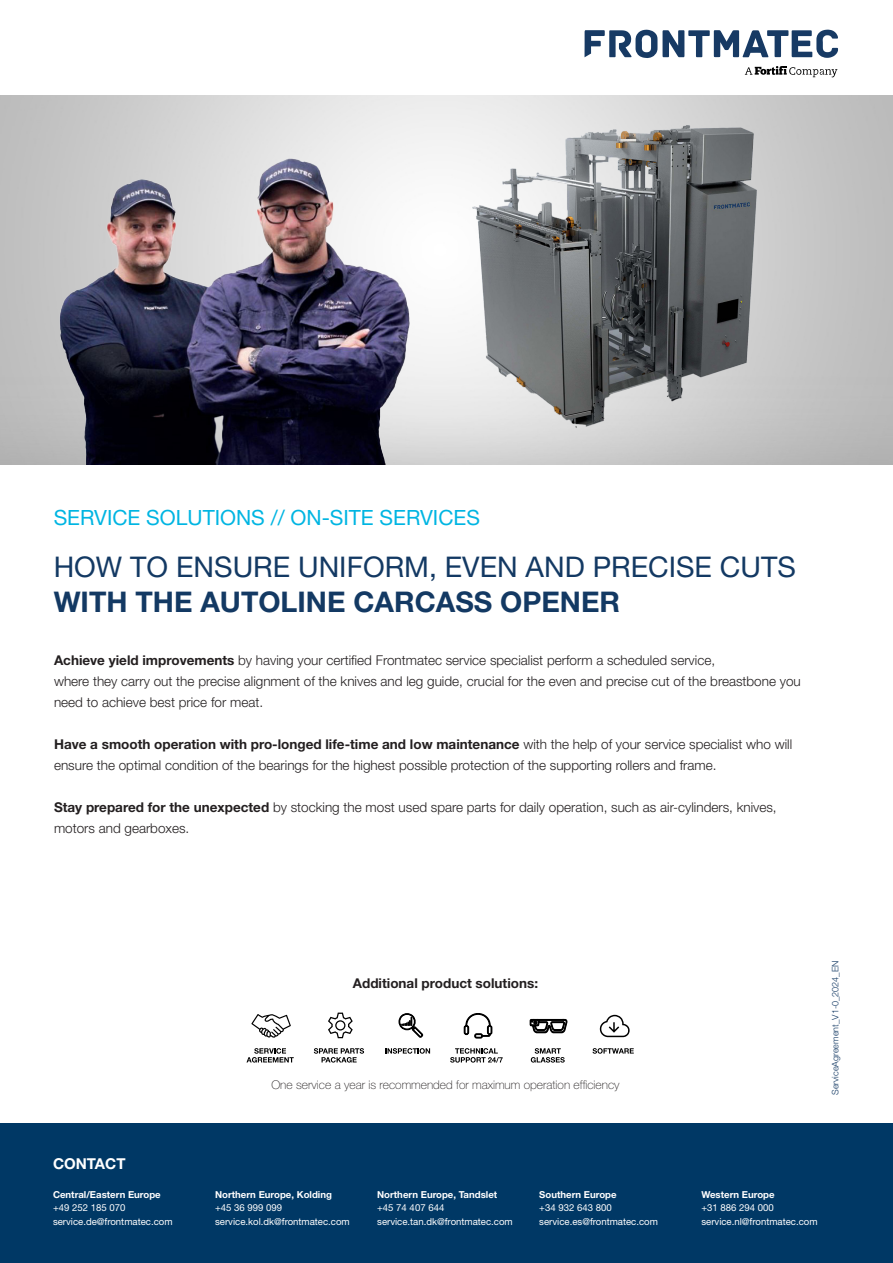
<style>
.page{position:relative;width:893px;height:1263px;background:#fff}
.page>*{position:absolute;margin:0;border:0;box-sizing:border-box;transform-origin:0 0}
.t1{font:28.5px "Helvetica Neue LT Std";color:#133963}
.t2{font:700 28.5px "Helvetica Neue LT Std";color:#133963}
.t3{font:21px "Helvetica Neue LT Std";color:#00b5e2}
.t4{font:700 15px "Helvetica Neue LT Std";color:#fff}
.t5{font:300 13.5px/21px "Helvetica Neue LT Std";color:#231f20}
.t6{font:700 13.5px "Helvetica Neue LT Std";color:#231f20}
.t7{font:100 12px "Helvetica Neue LT Std";color:#231f20}
.t8{font:9.6px/13.5px "Helvetica Neue LT Std";color:#fff}
.t9{font:700 9.6px "Helvetica Neue LT Std";color:#fff}
.t10{font:300 9px "Helvetica Neue LT Std";color:#133963}
.s1{font-weight:700}
</style>
<div class="page">
<svg style="left:663px;top:30px;width:175px;height:28px"></svg>
<svg style="left:584px;top:30px;width:73px;height:28px"></svg>
<svg style="left:745px;top:66px;width:92px;height:11px"></svg>
<img style="left:54px;top:127px;width:359px;height:337px">
<div style="left:0;top:1124px;width:893px;height:139px;background:#003865"></div>
<svg style="left:246px;top:1048px;width:48px;height:14px"></svg>
<svg style="left:314px;top:1048px;width:50px;height:14px"></svg>
<svg style="left:385px;top:1048px;width:45px;height:6px"></svg>
<svg style="left:450px;top:1048px;width:53px;height:14px"></svg>
<svg style="left:328px;top:1012px;width:25px;height:26px"></svg>
<svg style="left:251px;top:1014px;width:40px;height:24px"></svg>
<div style="left:464px;top:1025px;width:5px;height:10px;border:1px solid #000;border-radius:2px"></div>
<div style="left:487px;top:1025px;width:5px;height:10px;border:1px solid #000;border-radius:2px"></div>
<svg style="left:465px;top:1013px;width:26px;height:25px"></svg>
<div style="left:474px;top:1033px;width:9px;height:5px;border:1px solid #000;border-radius:2px"></div>
<svg style="left:399px;top:1013px;width:24px;height:24px"></svg>
<svg style="left:531px;top:1048px;width:34px;height:14px"></svg>
<svg style="left:592px;top:1048px;width:42px;height:6px"></svg>
<svg style="left:599px;top:1015px;width:31px;height:22px"></svg>
<svg style="left:530px;top:1019px;width:37px;height:14px"></svg>
<img style="left:442px;top:115px;width:371px;height:349px">
<h2 class="t3" style="left:54px;top:505px;width:428px">SERVICE SOLUTIONS // ON-SITE SERVICES</h2>
<p class="t1" style="left:54px;top:550px;width:744px">HOW TO ENSURE UNIFORM, EVEN AND PRECISE CUTS</p>
<p class="t2" style="left:54px;top:584px;width:568px">WITH THE AUTOLINE CARCASS OPENER</p>
<p class="t5" style="left:54px;top:649px;width:663px"><span class="s1">Achieve yield improvements</span> by having your certified Frontmatec service specialist perform a scheduled service,</p>
<p class="t5" style="left:54px;top:670px;width:748px">where they carry out the precise alignment of the knives and leg guide, crucial for the even and precise cut of the breastbone you need to achieve best price for meat.</p>
<p class="t5" style="left:54px;top:733px;width:740px"><span class="s1">Have a smooth operation with pro-longed life-time and low maintenance</span> with the help of your service specialist who will ensure the optimal condition of the bearings for the highest possible protection of the supporting rollers and frame.</p>
<p class="t5" style="left:54px;top:796px;width:724px"><span class="s1">Stay prepared for the unexpected</span> by stocking the most used spare parts for daily operation, such as air-cylinders, knives, motors and gearboxes.</p>
<p class="t4" style="left:53px;top:1154px;width:74px">CONTACT</p>
<p class="t9" style="left:53px;top:1188px;width:109px">Central/Eastern Europe</p>
<p class="t8" style="left:53px;top:1201px;width:121px">+49 252 185 070 service.de@frontmatec.com</p>
<p class="t6" style="left:353px;top:975px;width:187px">Additional product solutions:</p>
<p class="t7" style="left:271px;top:1077px;width:350px">One service a year is recommended for maximum operation efficiency</p>
<p class="t9" style="left:215px;top:1188px;width:118px">Northern Europe, Kolding</p>
<p class="t8" style="left:215px;top:1201px;width:136px">+45 36 999 099 service.kol.dk@frontmatec.com</p>
<p class="t9" style="left:377px;top:1188px;width:122px">Northern Europe, Tandslet</p>
<p class="t8" style="left:377px;top:1201px;width:137px">+45 74 407 644 service.tan.dk@frontmatec.com</p>
<p class="t9" style="left:539px;top:1188px;width:79px">Southern Europe</p>
<p class="t8" style="left:539px;top:1201px;width:120px">+34 932 643 800 service.es@frontmatec.com</p>
<p class="t10" style="left:830px;top:1095px;width:136px;rotate:-90deg">ServiceAgreement_V1-0_2024_EN</p>
<p class="t9" style="left:701px;top:1188px;width:75px">Western Europe</p>
<p class="t8" style="left:701px;top:1201px;width:118px">+31 886 294 000 service.nl@frontmatec.com</p>
</div>
